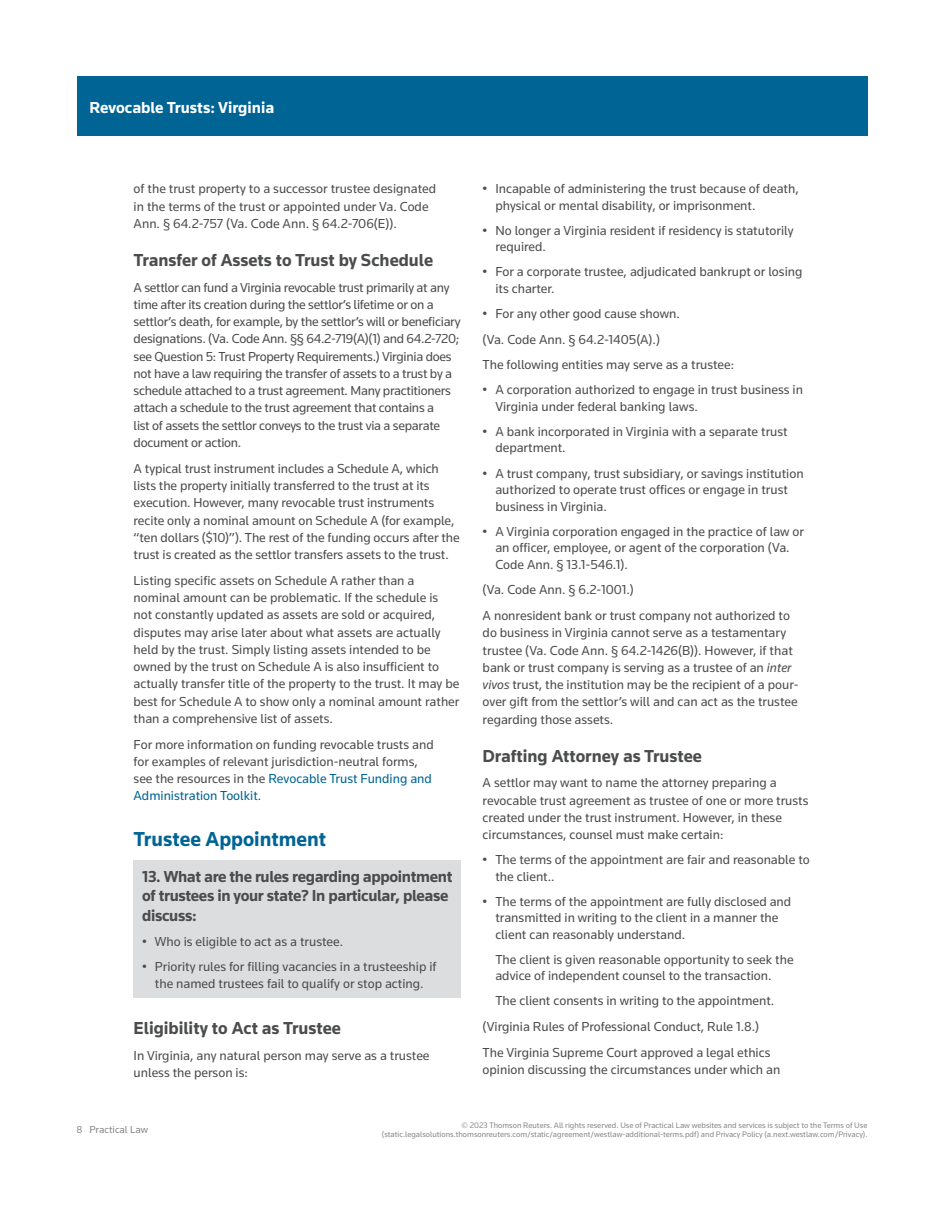
<style>
.page{position:relative;width:944px;height:1214px;background:#fff}
.page>*{position:absolute;margin:0;border:0;box-sizing:border-box;transform-origin:0 0}
.t1{font:700 21px "Knowledge";color:#006494}
.t2{font:700 18px "Knowledge";color:#4b4c4d}
.t3{font:700 16.5px/19.5px "Knowledge";letter-spacing:-.02em;color:#4b4c4d}
.t4{font:700 16.5px "Knowledge";color:#fff}
.t5{font:13.5px/17.2px "Knowledge";color:#4b4c4d}
.t6{font:13.5px/17.2px "Knowledge";letter-spacing:-.02em;color:#4b4c4d}
.t7{font:10.5px "Knowledge";color:#86888b}
.t8{font:8.25px/9.8px "Knowledge";color:#86888b;text-align:right}
.s1{color:#006494}
.s2{font-style:italic}
</style>
<div class="page">
<div style="left:77px;top:77px;width:790px;height:59px;background:#006494"></div>
<div style="left:134px;top:860px;width:327px;height:137px;background:#dcdddf"></div>
<p class="t4" style="left:89px;top:97px;width:186px">Revocable Trusts: Virginia</p>
<p class="t5" style="left:134px;top:180px;width:304px">of the trust property to a successor trustee designated in the terms of the trust or appointed under Va. Code<br>Ann. § 64.2-757 (Va. Code Ann. § 64.2-706(E)).</p>
<h2 class="t2" style="left:134px;top:249px;width:301px">Transfer of Assets to Trust by Schedule</h2>
<p class="t6" style="left:134px;top:278px;width:328px">A settlor can fund a Virginia revocable trust primarily at any time after its creation during the settlor’s lifetime or on a settlor’s death, for example, by the settlor’s will or beneficiary designations. (Va. Code Ann. §§ 64.2-719(A)(1) and 64.2-720; see Question 5: Trust Property Requirements.) Virginia does not have a law requiring the transfer of assets to a trust by a schedule attached to a trust agreement. Many practitioners attach a schedule to the trust agreement that contains a<br>list of assets the settlor conveys to the trust via a separate document or action.</p>
<p class="t5" style="left:134px;top:459px;width:327px">A typical trust instrument includes a Schedule A, which lists the property initially transferred to the trust at its execution. However, many revocable trust instruments recite only a nominal amount on Schedule A (for example, “ten dollars ($10)”). The rest of the funding occurs after the trust is created as the settlor transfers assets to the trust.</p>
<p class="t5" style="left:134px;top:571px;width:327px">Listing specific assets on Schedule A rather than a nominal amount can be problematic. If the schedule is not constantly updated as assets are sold or acquired, disputes may arise later about what assets are actually held by the trust. Simply listing assets intended to be owned by the trust on Schedule A is also insufficient to actually transfer title of the property to the trust. It may be best for Schedule A to show only a nominal amount rather than a comprehensive list of assets.</p>
<p class="t5" style="left:134px;top:735px;width:302px">For more information on funding revocable trusts and for examples of relevant jurisdiction-neutral forms, see the resources in the <span class="s1">Revocable Trust Funding and Administration Toolkit</span>.</p>
<h1 class="t1" style="left:134px;top:825px;width:194px">Trustee Appointment</h1>
<p class="t3" style="left:142px;top:866px;width:312px">13. What are the rules regarding appointment of trustees in your state? In particular, please discuss:</p>
<p class="t5" style="left:142px;top:932px;width:202px">• Who is eligible to act as a trustee.</p>
<p class="t5" style="left:142px;top:958px;width:296px;line-height:16.5px;text-align:center">• Priority rules for filling vacancies in a trusteeship if the named trustees fail to qualify or stop acting.</p>
<h2 class="t2" style="left:134px;top:1017px;width:209px">Eligibility to Act as Trustee</h2>
<p class="t5" style="left:134px;top:1046px;width:297px">In Virginia, any natural person may serve as a trustee unless the person is:</p>
<p class="t5" style="left:495px;top:180px;width:305px;line-height:16.5px;text-indent:-13px">• Incapable of administering the trust because of death, physical or mental disability, or imprisonment.</p>
<p class="t5" style="left:495px;top:222px;width:299px;line-height:16.5px;text-indent:-13px">• No longer a Virginia resident if residency is statutorily required.</p>
<p class="t5" style="left:495px;top:263px;width:308px;line-height:16.5px;text-indent:-13px">• For a corporate trustee, adjudicated bankrupt or losing its charter.</p>
<p class="t5" style="left:482px;top:300px;width:253px;line-height:25.8px">• For any other good cause shown.<br>(Va. Code Ann. § 64.2-1405(A).)<br>The following entities may serve as a trustee:</p>
<p class="t5" style="left:495px;top:381px;width:309px;line-height:16.5px;text-indent:-13px">• A corporation authorized to engage in trust business in<br>Virginia under federal banking laws.</p>
<p class="t5" style="left:495px;top:423px;width:294px;line-height:16.5px;text-indent:-13px">• A bank incorporated in Virginia with a separate trust department.</p>
<p class="t5" style="left:495px;top:464px;width:310px;line-height:16.5px;text-indent:-13px">• A trust company, trust subsidiary, or savings institution authorized to operate trust offices or engage in trust business in Virginia.</p>
<p class="t5" style="left:495px;top:522px;width:310px;line-height:16.5px;text-indent:-13px">• A Virginia corporation engaged in the practice of law or an officer, employee, or agent of the corporation (Va.<br>Code Ann. § 13.1-546.1).</p>
<p class="t5" style="left:482px;top:576px;width:309px;line-height:25.8px">(Va. Code Ann. § 6.2-1001.)<br>A nonresident bank or trust company not authorized to</p>
<p class="t5" style="left:482px;top:624px;width:318px">do business in Virginia cannot serve as a testamentary trustee (Va. Code Ann. § 64.2-1426(B)). However, if that bank or trust company is serving as a trustee of an <span class="s2">inter vivos</span> trust, the institution may be the recipient of a pour&shy;over gift from the settlor’s will and can act as the trustee regarding those assets.</p>
<h2 class="t2" style="left:482px;top:744px;width:221px">Drafting Attorney as Trustee</h2>
<p class="t5" style="left:482px;top:774px;width:327px">A settlor may want to name the attorney preparing a revocable trust agreement as trustee of one or more trusts created under the trust instrument. However, in these circumstances, counsel must make certain:</p>
<p class="t5" style="left:495px;top:851px;width:316px;line-height:16.5px;text-indent:-13px">• The terms of the appointment are fair and reasonable to the client..</p>
<p class="t5" style="left:495px;top:892px;width:297px;line-height:16.5px;text-indent:-13px">• The terms of the appointment are fully disclosed and transmitted in writing to the client in a manner the client can reasonably understand.</p>
<p class="t5" style="left:495px;top:950px;width:300px;line-height:16.5px">The client is given reasonable opportunity to seek the advice of independent counsel to the transaction.</p>
<p class="t5" style="left:482px;top:987px;width:293px;line-height:25.8px;text-indent:13px">The client consents in writing to the appointment. (Virginia Rules of Professional Conduct, Rule 1.8.)<br>The Virginia Supreme Court approved a legal ethics</p>
<p class="t5" style="left:482px;top:1060px;width:299px">opinion discussing the circumstances under which an</p>
<p class="t7" style="left:77px;top:1123px;width:73px">8 Practical Law</p>
<p class="t8" style="left:382px;top:1119px;width:487px">© 2023 Thomson Reuters. All rights reserved. Use of Practical Law websites and services is subject to the Terms of Use (static.legalsolutions.thomsonreuters.com/static/agreement/westlaw-additional-terms.pdf) and Privacy Policy (a.next.westlaw.com/Privacy).</p>
</div>
